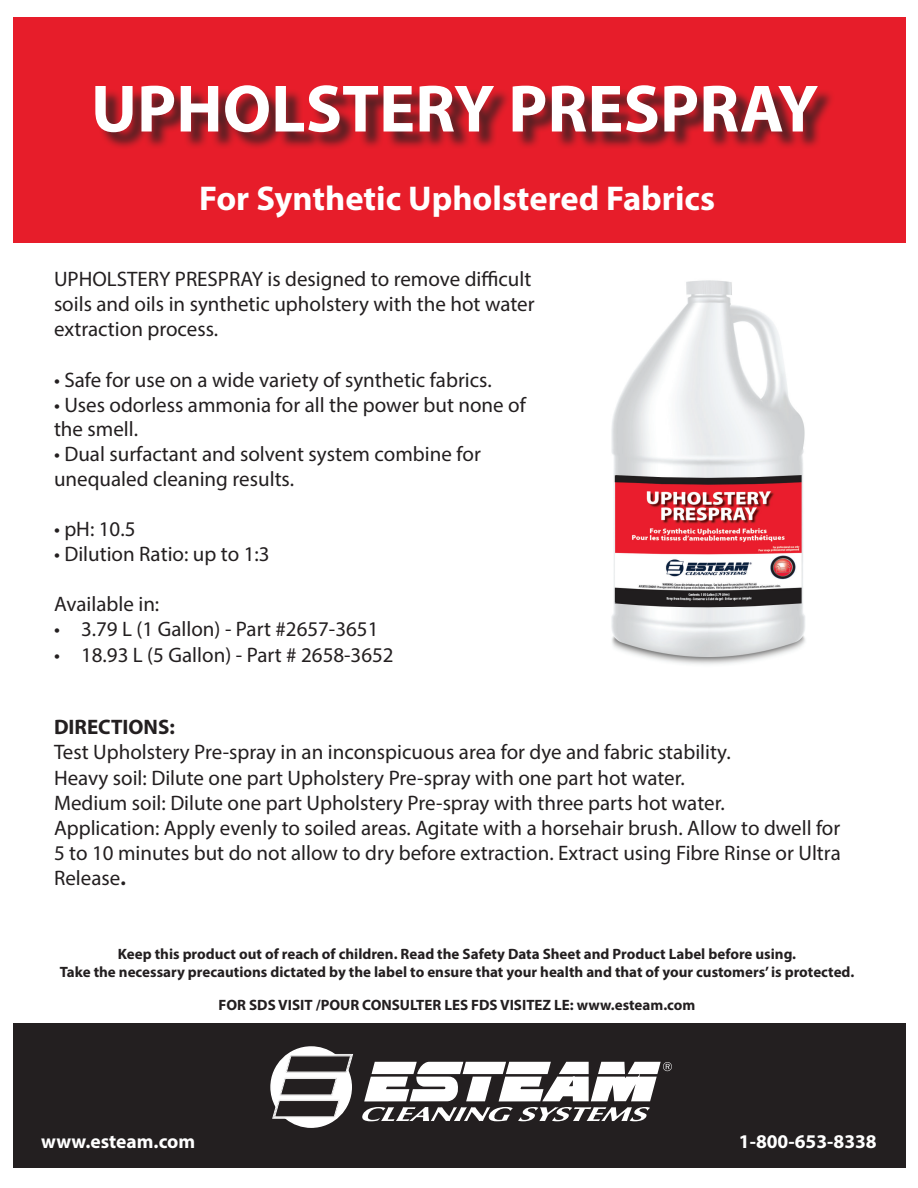
<style>
.page{position:relative;width:918px;height:1188px;background:#fff}
.page>*{position:absolute;margin:0;border:0;box-sizing:border-box;transform-origin:0 0}
.t1{font:700 67.5px "Myriad Pro";color:#fff}
.t2{font:700 34.5px "Myriad Pro";color:#fff}
.t3{font:21px/25.2px "Myriad Pro";color:#231f20}
.t4{font:700 21px "Myriad Pro";color:#231f20}
.t5{font:700 19.5px "Myriad Pro";color:#fff}
.t6{font:700 15px/18px "Myriad Pro";color:#231f20;text-align:center}
.s1{font-weight:700}
</style>
<div class="page">
<div style="left:14px;top:1024px;width:892px;height:144px;background:#231f20"></div>
<div style="left:14px;top:17px;width:892px;height:226px;background:#e71d2a"></div>
<svg style="left:362px;top:1061px;width:310px;height:60px"></svg>
<svg style="left:270px;top:1046px;width:83px;height:82px"></svg>
<div style="left:98px;top:88px;width:737px;height:63px;background:#231f20;opacity:.75"></div>
<img style="left:611px;top:280px;width:194px;height:385px">
<h1 class="t1" style="left:91px;top:65px;width:729px">UPHOLSTERY PRESPRAY</h1>
<h2 class="t2" style="left:199px;top:176px;width:517px">For Synthetic Upholstered Fabrics</h2>
<p class="t3" style="left:54px;top:266px;width:482px">UPHOLSTERY PRESPRAY is designed to remove difficult soils and oils in synthetic upholstery with the hot water extraction process.</p>
<p class="t3" style="left:54px;top:367px;width:439px">• Safe for use on a wide variety of synthetic fabrics.</p>
<p class="t3" style="left:54px;top:392px;width:473px;line-height:24.3px">• Uses odorless ammonia for all the power but none of the smell.</p>
<p class="t3" style="left:54px;top:442px;width:428px;line-height:24.3px">• Dual surfactant and solvent system combine for unequaled cleaning results.</p>
<p class="t3" style="left:54px;top:516px;width:83px">• pH: 10.5</p>
<p class="t3" style="left:54px;top:541px;width:217px">• Dilution Ratio: up to 1:3</p>
<p class="t3" style="left:54px;top:591px;width:107px">Available in:</p>
<p class="t3" style="left:54px;top:616px;width:326px">• 3.79 L (1 Gallon) - Part #2657-3651</p>
<p class="t3" style="left:54px;top:642px;width:341px">• 18.93 L (5 Gallon) - Part # 2658-3652</p>
<p class="t4" style="left:54px;top:713px;width:122px">DIRECTIONS:</p>
<p class="t3" style="left:54px;top:739px;width:788px">Test Upholstery Pre-spray in an inconspicuous area for dye and fabric stability.<br>Heavy soil: Dilute one part Upholstery Pre-spray with one part hot water.<br>Medium soil: Dilute one part Upholstery Pre-spray with three parts hot water.<br>Application: Apply evenly to soiled areas. Agitate with a horsehair brush. Allow to dwell for 5 to 10 minutes but do not allow to dry before extraction. Extract using Fibre Rinse or Ultra Release<span class="s1">.</span></p>
<p class="t6" style="left:60px;top:945px;width:796px">Keep this product out of reach of children. Read the Safety Data Sheet and Product Label before using.<br>Take the necessary precautions dictated by the label to ensure that your health and that of your customers’ is protected.</p>
<p class="t6" style="left:219px;top:996px;width:478px">FOR SDS VISIT /POUR CONSULTER LES FDS VISITEZ LE: www.esteam.com</p>
<p class="t5" style="left:41px;top:1129px;width:156px">www.esteam.com</p>
<p class="t5" style="left:739px;top:1129px;width:139px">1-800-653-8338</p>
</div>
